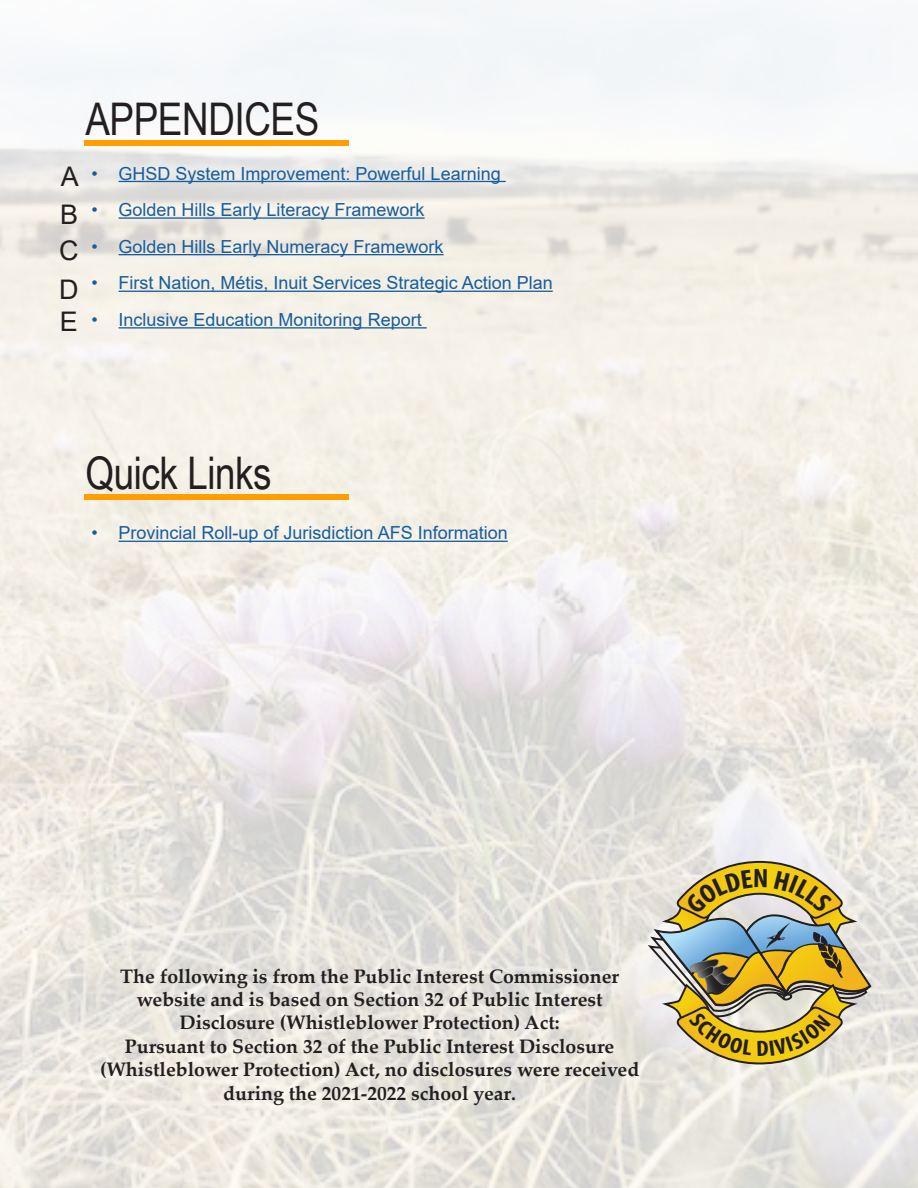
<style>
.page{position:relative;width:918px;height:1188px;background:#fff}
.page>*{position:absolute;margin:0;border:0;box-sizing:border-box;transform-origin:0 0}
.t1{font:45px "Arial Narrow";letter-spacing:-.01em;color:#231f20}
.t2{font:27px "Arial";color:#231f20}
.t3{font:700 19.5px/23.4px "Palatino Linotype";color:#231f20;text-align:center}
.t4{font:18px "Arial";color:#175d9e}
</style>
<div class="page">
<div style="left:84px;top:140px;width:265px;height:6px;background:#ff9e00"></div>
<hr style="left:119px;top:181px;width:387px;height:1px;background:#175d9e">
<hr style="left:119px;top:217px;width:306px;height:2px;background:#175d9e">
<hr style="left:119px;top:254px;width:325px;height:1px;background:#175d9e">
<hr style="left:119px;top:291px;width:434px;height:1px;background:#175d9e">
<hr style="left:119px;top:327px;width:308px;height:2px;background:#175d9e">
<div style="left:84px;top:494px;width:265px;height:6px;background:#ff9e00"></div>
<hr style="left:119px;top:541px;width:389px;height:1px;background:#175d9e">
<svg style="left:648px;top:860px;width:225px;height:205px;background:#c8bd83"></svg>
<p class="t1" style="left:86px;top:86px;width:235px">APPENDICES</p>
<p class="t4" style="left:92px;top:161px;width:411px">• GHSD System Improvement: Powerful Learning</p>
<p class="t4" style="left:92px;top:197px;width:335px">• Golden Hills Early Literacy Framework</p>
<p class="t4" style="left:92px;top:234px;width:354px">• Golden Hills Early Numeracy Framework</p>
<p class="t4" style="left:92px;top:271px;width:463px">• First Nation, Métis, Inuit Services Strategic Action Plan</p>
<p class="t4" style="left:92px;top:307px;width:332px">• Inclusive Education Monitoring Report</p>
<p class="t2" style="left:61px;top:158px;width:20px">A</p>
<p class="t2" style="left:60px;top:196px;width:20px">B</p>
<p class="t2" style="left:59px;top:232px;width:21px">C</p>
<p class="t2" style="left:59px;top:271px;width:21px">D</p>
<p class="t2" style="left:60px;top:303px;width:20px">E</p>
<p class="t1" style="left:86px;top:440px;width:188px">Quick Links</p>
<p class="t4" style="left:92px;top:521px;width:418px">• Provincial Roll-up of Jurisdiction AFS Information</p>
<p class="t3" style="left:120px;top:964px;width:500px">The following is from the Public Interest Commissioner website and is based on Section 32 of Public Interest<br>Disclosure (Whistleblower Protection) Act:</p>
<p class="t3" style="left:100px;top:1034px;width:541px">Pursuant to Section 32 of the Public Interest Disclosure (Whistleblower Protection) Act, no disclosures were received during the 2021-2022 school year.</p>
</div>
